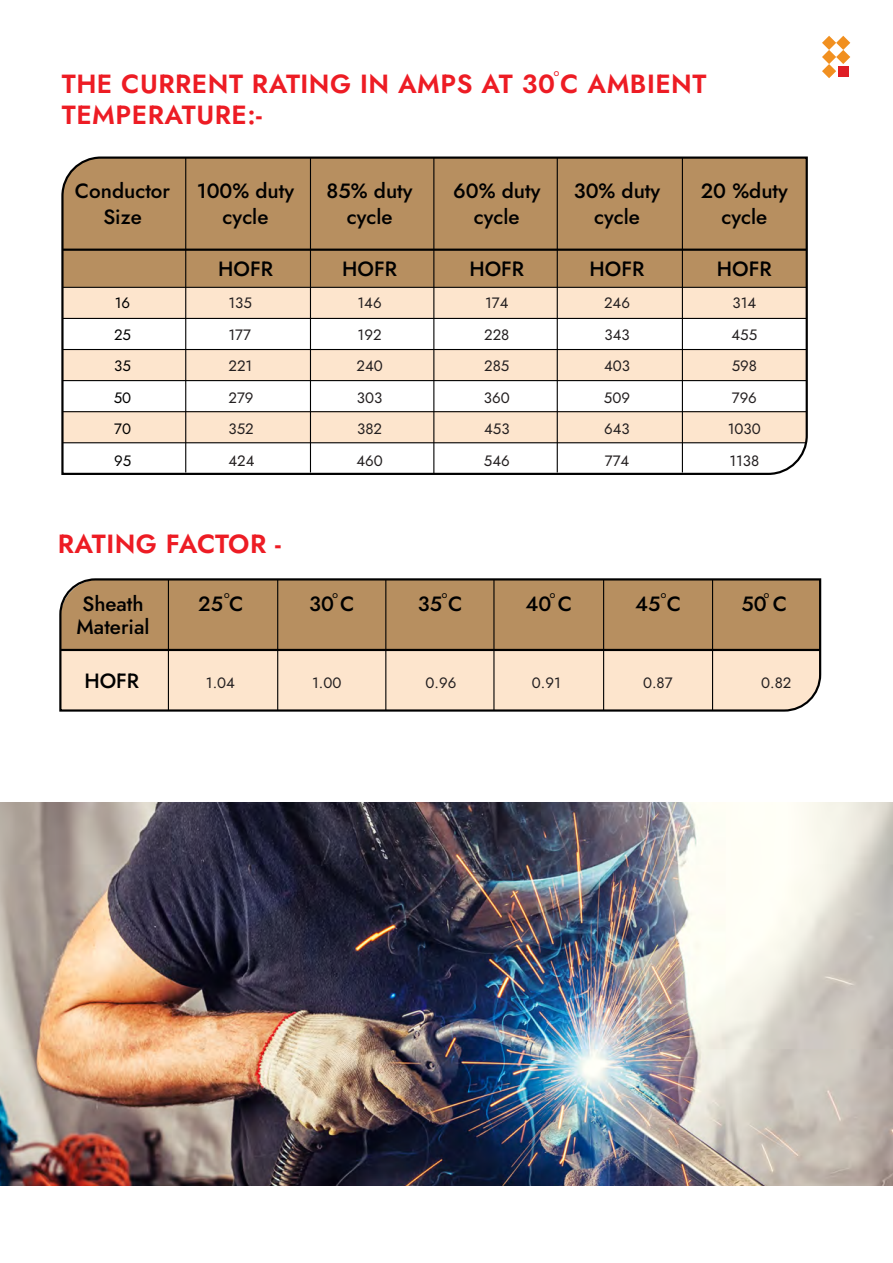
<style>
.page{position:relative;width:893px;height:1263px;background:#fff}
.page>*{position:absolute;margin:0;border:0;box-sizing:border-box;transform-origin:0 0}
.t1{font:600 26.25px/31.2px "Jost";letter-spacing:.02em;color:#ed1c24}
.t2{font:500 20.55px/25.7px "Jost";color:#000;text-align:center}
.t3{font:15px/31.5px "Jost";color:#231f20;text-align:justify}
.t4{font:15px/31.5px "Jost";color:#000;text-align:justify}
.t5{font:500 6.9px "Jost";color:#000}
.t6{font:500 6.9px "Jost";color:#ed1c24}
</style>
<div class="page">
<img style="left:0;top:802px;width:893px;height:384px">
<svg style="left:822px;top:36px;width:28px;height:42px"></svg>
<svg style="left:61px;top:156px;width:747px;height:319px"></svg>
<hr style="left:62px;top:442px;width:745px;height:1px;background:#000">
<hr style="left:62px;top:411px;width:745px;height:1px;background:#000">
<hr style="left:62px;top:380px;width:745px;height:1px;background:#000">
<hr style="left:62px;top:349px;width:745px;height:1px;background:#000">
<hr style="left:62px;top:318px;width:745px;height:1px;background:#000">
<hr style="left:62px;top:287px;width:745px;height:1px;background:#000">
<hr style="left:62px;top:249px;width:745px;height:2px;background:#000">
<hr style="left:185px;top:158px;width:1px;height:314px;background:#000">
<hr style="left:310px;top:158px;width:1px;height:314px;background:#000">
<hr style="left:433px;top:158px;width:1px;height:316px;background:#000">
<hr style="left:557px;top:158px;width:1px;height:314px;background:#000">
<hr style="left:682px;top:158px;width:1px;height:314px;background:#000">
<svg style="left:59px;top:578px;width:763px;height:134px;background:#ceaf8d"></svg>
<hr style="left:60px;top:649px;width:760px;height:2px;background:#000">
<hr style="left:168px;top:579px;width:1px;height:131px;background:#000">
<hr style="left:277px;top:579px;width:1px;height:131px;background:#000">
<hr style="left:385px;top:579px;width:1px;height:131px;background:#000">
<hr style="left:493px;top:579px;width:1px;height:131px;background:#000">
<hr style="left:603px;top:579px;width:1px;height:131px;background:#000">
<hr style="left:712px;top:579px;width:1px;height:131px;background:#000">
<p class="t6" style="left:554px;top:69px;width:7px">O</p>
<p class="t1" style="left:62px;top:68px;width:646px">THE CURRENT RATING IN AMPS AT 30 C AMBIENT<br>TEMPERATURE:-</p>
<p class="t2" style="left:75px;top:178px;width:97px">Conductor<br>Size</p>
<p class="t2" style="left:197px;top:178px;width:99px">100% duty cycle</p>
<p class="t2" style="left:218px;top:257px;width:56px">HOFR</p>
<p class="t2" style="left:342px;top:257px;width:56px">HOFR</p>
<p class="t2" style="left:469px;top:257px;width:56px">HOFR</p>
<p class="t2" style="left:590px;top:257px;width:56px">HOFR</p>
<p class="t2" style="left:717px;top:257px;width:56px">HOFR</p>
<p class="t2" style="left:327px;top:178px;width:87px">85% duty cycle</p>
<p class="t2" style="left:574px;top:178px;width:88px">30% duty cycle</p>
<p class="t2" style="left:453px;top:178px;width:89px">60% duty cycle</p>
<p class="t2" style="left:701px;top:178px;width:88px">20 %duty cycle</p>
<p class="t4" style="left:114px;top:287px;width:19px">16<br>25<br>35<br>50<br>70<br>95</p>
<p class="t3" style="left:229px;top:287px;width:28px;text-align:left">135<br>177<br>221<br>279<br>352<br>424</p>
<p class="t3" style="left:356px;top:287px;width:28px">146<br>192<br>240<br>303<br>382<br>460</p>
<p class="t3" style="left:484px;top:287px;width:27px">174<br>228<br>285<br>360<br>453<br>546</p>
<p class="t3" style="left:604px;top:287px;width:28px">246<br>343<br>403<br>509<br>643<br>774</p>
<p class="t3" style="left:728px;top:287px;width:34px;text-align:center">314<br>455<br>598<br>796<br>1030<br>1138</p>
<p class="t1" style="left:58px;top:528px;width:225px">RATING FACTOR -</p>
<p class="t2" style="left:77px;top:593px;width:74px;line-height:22.5px;text-align:left">Sheath<br>Material</p>
<p class="t2" style="left:84px;top:668px;width:56px">HOFR</p>
<p class="t5" style="left:224px;top:591px;width:7px">O</p>
<p class="t5" style="left:332px;top:591px;width:7px">O</p>
<p class="t5" style="left:442px;top:591px;width:7px">O</p>
<p class="t5" style="left:550px;top:591px;width:7px">O</p>
<p class="t5" style="left:661px;top:591px;width:7px">O</p>
<p class="t5" style="left:764px;top:591px;width:7px">O</p>
<p class="t2" style="left:198px;top:592px;width:47px">25 C</p>
<p class="t2" style="left:309px;top:592px;width:47px">30 C</p>
<p class="t2" style="left:418px;top:592px;width:46px">35 C</p>
<p class="t2" style="left:635px;top:592px;width:47px">45 C</p>
<p class="t2" style="left:741px;top:592px;width:47px">50 C</p>
<p class="t2" style="left:526px;top:592px;width:48px">40 C</p>
<p class="t3" style="left:206px;top:667px;width:30px">1.04</p>
<p class="t3" style="left:312px;top:667px;width:31px">1.00</p>
<p class="t3" style="left:426px;top:667px;width:32px">0.96</p>
<p class="t3" style="left:532px;top:667px;width:30px">0.91</p>
<p class="t3" style="left:643px;top:667px;width:31px">0.87</p>
<p class="t3" style="left:761px;top:667px;width:32px">0.82</p>
</div>
